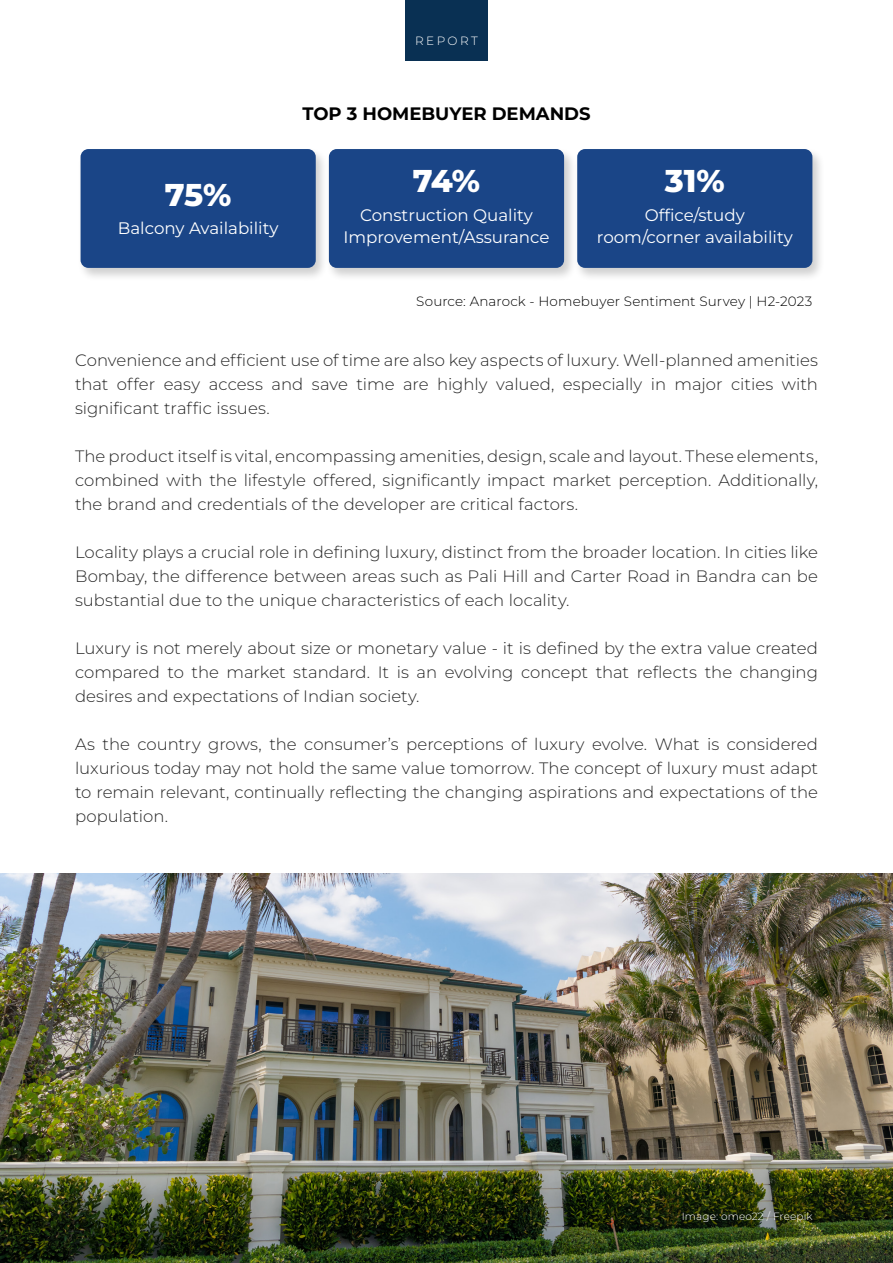
<style>
.page{position:relative;width:893px;height:1263px;background:#fff}
.page>*{position:absolute;margin:0;border:0;box-sizing:border-box;transform-origin:0 0}
.t1{font:800 31.5px "Montserrat";color:#fff}
.t2{font:700 18px "Montserrat";color:#000}
.t3{font:16.65px "Montserrat";color:#fff}
.t4{font:300 16.5px/24px "Montserrat";color:#262626;text-align:justify}
.Estilo_de_parágrafo_1{font:300 13.5px "Montserrat";letter-spacing:.01em;color:#000}
.t5{font:300 12px "Montserrat";letter-spacing:.2em;color:#fff}
.t6{font:300 10.5px "Montserrat";letter-spacing:.01em;color:#fff}
</style>
<div class="page">
<div style="left:405px;top:0;width:83px;height:60px;background:#093053"></div>
<img style="left:0;top:874px;width:893px;height:389px">
<div style="left:325px;top:147px;width:252px;height:135px;background:#000;opacity:.19"></div>
<div style="left:329px;top:149px;width:235px;height:119px;background:#1a4587;border-radius:8px"></div>
<div style="left:573px;top:147px;width:252px;height:135px;background:#000;opacity:.19"></div>
<div style="left:577px;top:149px;width:235px;height:119px;background:#1a4587;border-radius:8px"></div>
<div style="left:77px;top:147px;width:251px;height:135px;background:#000;opacity:.19"></div>
<div style="left:81px;top:149px;width:235px;height:119px;background:#1a4587;border-radius:8px"></div>
<p class="t5" style="left:415px;top:33px;width:64px">REPORT</p>
<p class="t1" style="left:165px;top:174px;width:68px">75%</p>
<p class="t3" style="left:118px;top:217px;width:162px">Balcony Availability</p>
<p class="t2" style="left:302px;top:102px;width:290px">TOP 3 HOMEBUYER DEMANDS</p>
<p class="t1" style="left:413px;top:160px;width:69px">74%</p>
<p class="t3" style="left:360px;top:204px;width:174px">Construction Quality</p>
<p class="t3" style="left:343px;top:226px;width:208px">Improvement/Assurance</p>
<p class="t1" style="left:665px;top:160px;width:62px">31%</p>
<p class="t3" style="left:645px;top:204px;width:102px">Office/study</p>
<p class="t3" style="left:597px;top:226px;width:197px">room/corner availability</p>
<p class="Estilo_de_parágrafo_1" style="left:416px;top:292px;width:398px">Source: Anarock - Homebuyer Sentiment Survey | H2-2023</p>
<p class="t4" style="left:75px;top:347px;width:744px">Convenience and efficient use of time are also key aspects of luxury. Well-planned amenities that offer easy access and save time are highly valued, especially in major cities with significant traffic issues.</p>
<p class="t4" style="left:75px;top:443px;width:744px">The product itself is vital, encompassing amenities, design, scale and layout. These elements, combined with the lifestyle offered, significantly impact market perception. Additionally, the brand and credentials of the developer are critical factors.</p>
<p class="t4" style="left:75px;top:539px;width:744px">Locality plays a crucial role in defining luxury, distinct from the broader location. In cities like Bombay, the difference between areas such as Pali Hill and Carter Road in Bandra can be substantial due to the unique characteristics of each locality.</p>
<p class="t4" style="left:75px;top:635px;width:744px">Luxury is not merely about size or monetary value - it is defined by the extra value created compared to the market standard. It is an evolving concept that reflects the changing desires and expectations of Indian society.</p>
<p class="t4" style="left:75px;top:731px;width:744px">As the country grows, the consumer’s perceptions of luxury evolve. What is considered luxurious today may not hold the same value tomorrow. The concept of luxury must adapt to remain relevant, continually reflecting the changing aspirations and expectations of the population.</p>
<p class="t6" style="left:682px;top:1209px;width:132px">Image: omeo22 / Freepik</p>
</div>
